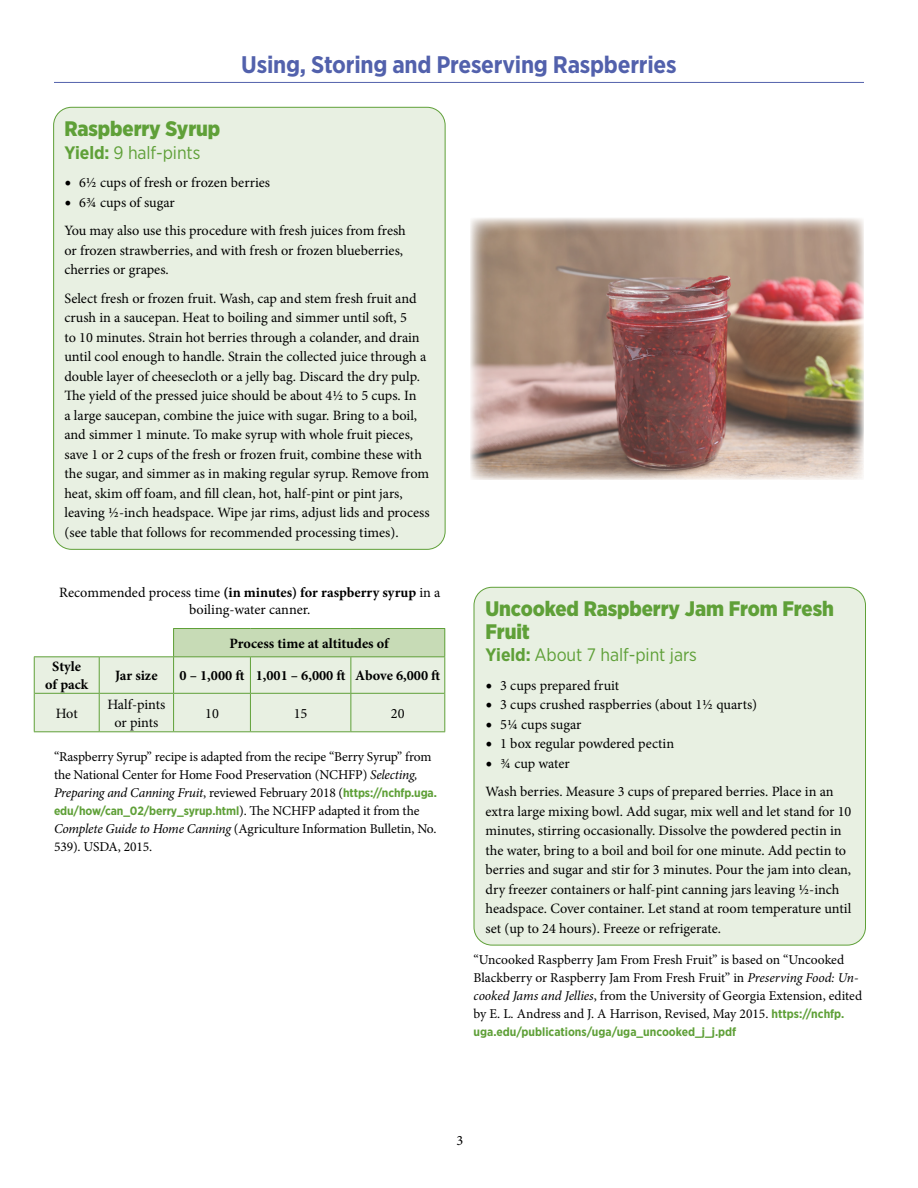
<style>
.page{position:relative;width:918px;height:1188px;background:#fff}
.page>*{position:absolute;margin:0;border:0;box-sizing:border-box;transform-origin:0 0}
.t1{font:700 24px "Gotham Narrow";letter-spacing:-.01em;color:#5261ac}
.t2{font:900 21px/22.5px "Gotham Narrow";letter-spacing:-.005em;color:#5fa038}
.t3{font:18px "Gotham Narrow";letter-spacing:-.005em;color:#5fa038}
.t4{font:14.25px/19.5px "Minion Pro";color:#000}
.t5{font:700 14.25px/18px "Minion Pro";color:#000;text-align:center}
.t6{font:13.5px/18px "Minion Pro";letter-spacing:-.005em;color:#000}
.t7{font:700 12px "Gotham Narrow";color:#5fa038}
.s1{font-weight:700}
.s2{font-size:18px}
.s3{font-style:italic}
.s4{font-family:"Gotham Narrow";font-weight:700;font-size:12px;color:#5fa038}
.s5{font-family:"Minion Pro";font-weight:400;font-size:13.5px;color:#000}
</style>
<div class="page">
<hr style="left:54px;top:82px;width:810px;height:1px;background:#5261ac">
<div style="left:54px;top:107px;width:391px;height:442px;background:#e8f0e2;border-radius:18px"></div>
<div style="left:474px;top:587px;width:392px;height:358px;background:#e8f0e2;border-radius:18px"></div>
<hr style="left:173px;top:628px;width:77px;height:1px;background:#5fa038">
<svg style="left:34px;top:629px;width:411px;height:103px"></svg>
<hr style="left:250px;top:628px;width:101px;height:1px;background:#5fa038">
<hr style="left:351px;top:628px;width:94px;height:1px;background:#5fa038">
<hr style="left:174px;top:656px;width:76px;height:1px;background:#5fa038">
<img style="left:470px;top:218px;width:394px;height:262px">
<h1 class="t1" style="left:241px;top:49px;width:437px">Using, Storing and Preserving Raspberries</h1>
<h2 class="t2" style="left:64px;top:117px;width:157px">Raspberry Syrup</h2>
<p class="t3" style="left:64px;top:141px;width:138px"><span class="s1">Yield:</span> 9 half-pints</p>
<p class="t4" style="left:64px;top:173px;width:207px"><span class="s2">•</span> 6½ cups of fresh or frozen berries</p>
<p class="t4" style="left:64px;top:188px;width:343px;line-height:28.5px"><span class="s2">•</span> 6¾ cups of sugar<br>You may also use this procedure with fresh juices from fresh</p>
<p class="t4" style="left:64px;top:240px;width:340px">or frozen strawberries, and with fresh or frozen blueberries, cherries or grapes.</p>
<p class="t4" style="left:64px;top:288px;width:367px">Select fresh or frozen fruit. Wash, cap and stem fresh fruit and crush in a saucepan. Heat to boiling and simmer until soft, 5<br>to 10 minutes. Strain hot berries through a colander, and drain until cool enough to handle. Strain the collected juice through a double layer of cheesecloth or a jelly bag. Discard the dry pulp.<br>The yield of the pressed juice should be about 4½ to 5 cups. In<br>a large saucepan, combine the juice with sugar. Bring to a boil, and simmer 1 minute. To make syrup with whole fruit pieces, save 1 or 2 cups of the fresh or frozen fruit, combine these with the sugar, and simmer as in making regular syrup. Remove from heat, skim off foam, and fill clean, hot, half-pint or pint jars, leaving ½-inch headspace. Wipe jar rims, adjust lids and process (see table that follows for recommended processing times).</p>
<p class="t4" style="left:59px;top:585px;width:383px;line-height:16.5px;text-align:center">Recommended process time <span class="s1">(in minutes) for raspberry syrup</span> in a boiling-water canner.</p>
<p class="t5" style="left:230px;top:634px;width:161px">Process time at altitudes of</p>
<p class="t5" style="left:45px;top:658px;width:45px">Style of pack</p>
<p class="t5" style="left:115px;top:667px;width:44px">Jar size</p>
<p class="t5" style="left:180px;top:667px;width:262px">0 – 1,000 ft 1,001 – 6,000 ft Above 6,000 ft</p>
<p class="t4" style="left:56px;top:704px;width:24px">Hot</p>
<p class="t4" style="left:107px;top:695px;width:60px;line-height:18px;text-align:center">Half-pints or pints</p>
<p class="t4" style="left:205px;top:704px;width:15px">10</p>
<p class="t4" style="left:294px;top:704px;width:15px">15</p>
<p class="t4" style="left:391px;top:704px;width:15px">20</p>
<p class="t6" style="left:54px;top:748px;width:384px">“Raspberry Syrup” recipe is adapted from the recipe “Berry Syrup” from the National Center for Home Food Preservation (NCHFP) <span class="s3">Selecting,<br>Preparing and Canning Fruit</span>, reviewed February 2018 (<span class="s4">https://nchfp.uga.</span></p>
<p class="t7" style="left:54px;top:803px;width:367px">edu/how/can_02/berry_syrup.html<span class="s5">). The NCHFP adapted it from the</span></p>
<p class="t6" style="left:54px;top:820px;width:384px"><span class="s3">Complete Guide to Home Canning</span> (Agriculture Information Bulletin, No.<br>539). USDA, 2015.</p>
<p class="t2" style="left:486px;top:597px;width:350px">Uncooked Raspberry Jam From Fresh<br>Fruit</p>
<p class="t3" style="left:486px;top:644px;width:213px"><span class="s1">Yield:</span> About 7 half-pint jars</p>
<p class="t4" style="left:486px;top:675px;width:135px"><span class="s2">•</span> 3 cups prepared fruit</p>
<p class="t4" style="left:486px;top:695px;width:273px"><span class="s2">•</span> 3 cups crushed raspberries (about 1½ quarts)</p>
<p class="t4" style="left:486px;top:714px;width:97px"><span class="s2">•</span> 5¼ cups sugar</p>
<p class="t4" style="left:486px;top:734px;width:190px"><span class="s2">•</span> 1 box regular powdered pectin</p>
<p class="t4" style="left:486px;top:753px;width:86px"><span class="s2">•</span> ¾ cup water</p>
<p class="t4" style="left:486px;top:782px;width:367px">Wash berries. Measure 3 cups of prepared berries. Place in an extra large mixing bowl. Add sugar, mix well and let stand for 10 minutes, stirring occasionally. Dissolve the powdered pectin in the water, bring to a boil and boil for one minute. Add pectin to berries and sugar and stir for 3 minutes. Pour the jam into clean, dry freezer containers or half-pint canning jars leaving ½-inch headspace. Cover container. Let stand at room temperature until set (up to 24 hours). Freeze or refrigerate.</p>
<p class="t6" style="left:474px;top:951px;width:390px">“Uncooked Raspberry Jam From Fresh Fruit” is based on “Uncooked Blackberry or Raspberry Jam From Fresh Fruit” in <span class="s3">Preserving Food: Un&shy;cooked Jams and Jellies</span>, from the University of Georgia Extension, edited by E. L. Andress and J. A Harrison, Revised, May 2015. <span class="s4">https://nchfp.</span></p>
<p class="t7" style="left:474px;top:1024px;width:264px">uga.edu/publications/uga/uga_uncooked_j_j.pdf</p>
<p class="t4" style="left:456px;top:1131px;width:8px">3</p>
</div>
